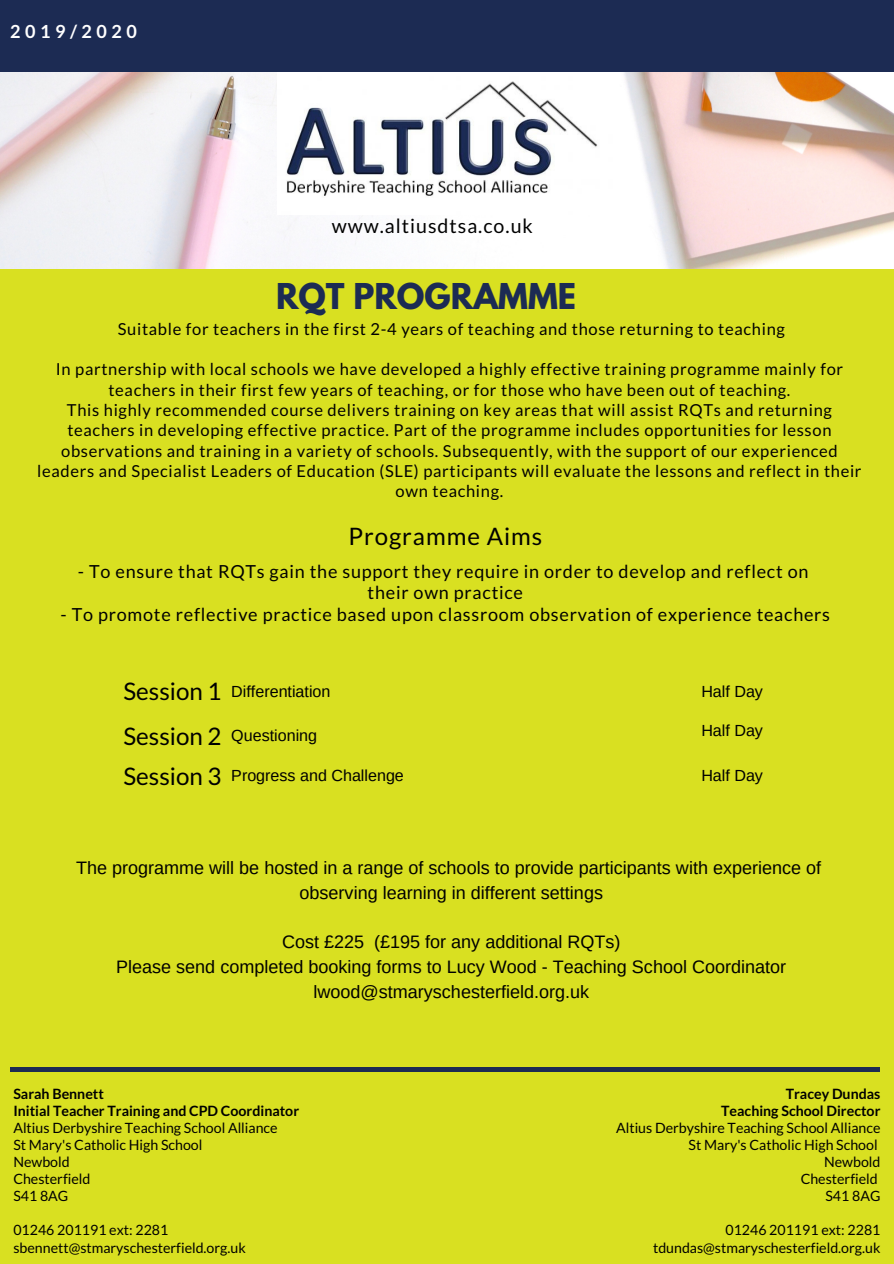
<style>
.page{position:relative;width:894px;height:1264px;background:#fff}
.page>*{position:absolute;margin:0;border:0;box-sizing:border-box;transform-origin:0 0}
.t1{font:700 31.5px "League Spartan";color:#1c2b53}
.t2{font:24px "Lato";letter-spacing:.04em;color:#010101}
.t3{font:19.65px "Lato";letter-spacing:.05em;color:#010101}
.t4{font:18px/24.8px "Arimo";color:#000;text-align:center}
.t5{font:18px/21.5px "Lato";letter-spacing:.04em;color:#010101;text-align:center}
.t6{font:700 18px "Lato";letter-spacing:.25em;color:#fff}
.t7{font:16.5px/20.2px "Lato";letter-spacing:.04em;color:#010101;text-align:center}
.t8{font:16.05px "Arimo";color:#000}
.t9{font:14.1px/17px "Lato";color:#000;text-align:right}
.t10{font:700 14.1px/17px "Lato";color:#000;text-align:right}
.s1{font-family:"Lato";font-size:24.15px}
</style>
<div class="page">
<div style="left:0;top:0;width:893px;height:1263px;background:#1c2b53"></div>
<div style="left:0;top:158px;width:893px;height:1105px;background:#d9e021"></div>
<img style="left:0;top:72px;width:893px;height:196px">
<div style="left:10px;top:1067px;width:869px;height:5px;background:#1c2b53"></div>
<img style="left:278px;top:72px;width:334px;height:142px">
<p class="t6" style="left:10px;top:20px;width:128px">2019/2020</p>
<p class="t3" style="left:331px;top:213px;width:202px">www.altiusdtsa.co.uk</p>
<h1 class="t1" style="left:276px;top:281px;width:301px">RQT PROGRAMME</h1>
<p class="t7" style="left:118px;top:318px;width:668px">Suitable for teachers in the first 2-4 years of teaching and those returning to teaching</p>
<p class="t7" style="left:37px;top:359px;width:825px">In partnership with local schools we have developed a highly effective training programme mainly for teachers in their first few years of teaching, or for those who have been out of teaching.<br>This highly recommended course delivers training on key areas that will assist RQTs and returning teachers in developing effective practice. Part of the programme includes opportunities for lesson observations and training in a variety of schools. Subsequently, with the support of our experienced leaders and Specialist Leaders of Education (SLE) participants will evaluate the lessons and reflect in their own teaching.</p>
<h2 class="t2" style="left:348px;top:521px;width:195px">Programme Aims</h2>
<p class="t5" style="left:78px;top:560px;width:732px">- To ensure that RQTs gain the support they require in order to develop and reflect on their own practice</p>
<p class="t5" style="left:61px;top:603px;width:770px">- To promote reflective practice based upon classroom observation of experience teachers</p>
<p class="t8" style="left:123px;top:682px;width:208px"><span class="s1">Session 1</span> Differentiation</p>
<p class="t8" style="left:123px;top:726px;width:195px"><span class="s1">Session 2</span> Questioning</p>
<p class="t8" style="left:123px;top:766px;width:282px"><span class="s1">Session 3</span> Progress and Challenge</p>
<p class="t8" style="left:701px;top:682px;width:63px">Half Day</p>
<p class="t8" style="left:701px;top:722px;width:63px">Half Day</p>
<p class="t8" style="left:701px;top:766px;width:63px">Half Day</p>
<p class="t4" style="left:76px;top:855px;width:746px">The programme will be hosted in a range of schools to provide participants with experience of observing learning in different settings</p>
<p class="t4" style="left:116px;top:929px;width:671px">Cost £225 (£195 for any additional RQTs)<br>Please send completed booking forms to Lucy Wood - Teaching School Coordinator lwood@stmaryschesterfield.org.uk</p>
<p class="t10" style="left:13px;top:1085px;width:287px;text-align:left">Sarah Bennett<br>Initial Teacher Training and CPD Coordinator</p>
<p class="t9" style="left:13px;top:1119px;width:266px;text-align:left">Altius Derbyshire Teaching School Alliance<br>St Mary's Catholic High School<br>Newbold<br>Chesterfield<br>S41 8AG</p>
<p class="t9" style="left:13px;top:1221px;width:234px;text-align:left">01246 201191 ext: 2281 sbennett@stmaryschesterfield.org.uk</p>
<p class="t10" style="left:721px;top:1085px;width:161px">Tracey Dundas<br>Teaching School Director</p>
<p class="t9" style="left:616px;top:1119px;width:266px">Altius Derbyshire Teaching School Alliance<br>St Mary's Catholic High School<br>Newbold<br>Chesterfield<br>S41 8AG</p>
<p class="t9" style="left:653px;top:1221px;width:229px">01246 201191 ext: 2281 tdundas@stmaryschesterfield.org.uk</p>
</div>
